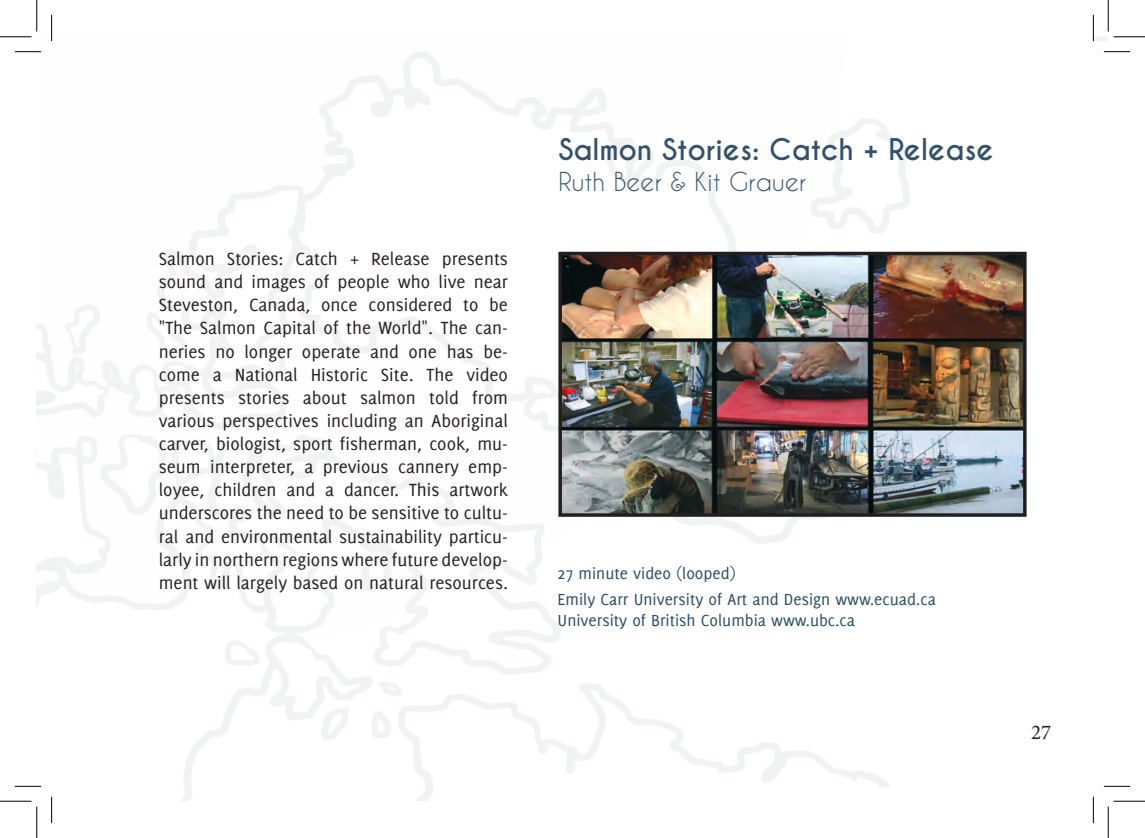
<style>
.page{position:relative;width:1145px;height:838px;background:#fff}
.page>*{position:absolute;margin:0;border:0;box-sizing:border-box;transform-origin:0 0}
.t1{font:700 28px "Caviar Dreams";color:#34516b}
.t2{font:24.5px "Caviar Dreams";color:#34516b}
.t3{font:21px "Minion Pro";color:#231f20}
.t4{font:19.25px/23.1px "Delicious";color:#231f20;text-align:justify}
.t5{font:17.5px/21px "Delicious";color:#294b66}
</style>
<div class="page">
<img style="left:37px;top:37px;width:1071px;height:764px">
<img style="left:563px;top:257px;width:459px;height:254px">
<div style="left:558px;top:252px;width:469px;height:264px;border:4px solid #231f20"></div>
<hr style="left:15px;top:51px;width:26px;height:2px;background:#fff">
<hr style="left:1104px;top:51px;width:26px;height:2px;background:#fff">
<hr style="left:15px;top:785px;width:26px;height:2px;background:#fff">
<hr style="left:1104px;top:785px;width:26px;height:2px;background:#fff">
<hr style="left:51px;top:15px;width:2px;height:26px;background:#fff">
<hr style="left:51px;top:796px;width:2px;height:27px;background:#fff">
<hr style="left:1092px;top:15px;width:2px;height:26px;background:#fff">
<hr style="left:1092px;top:796px;width:2px;height:27px;background:#fff">
<svg style="left:15px;top:51px;width:26px;height:1px"></svg>
<svg style="left:1104px;top:51px;width:26px;height:1px"></svg>
<svg style="left:15px;top:786px;width:26px;height:1px"></svg>
<svg style="left:1104px;top:786px;width:26px;height:1px"></svg>
<svg style="left:51px;top:15px;width:1px;height:26px"></svg>
<svg style="left:51px;top:796px;width:1px;height:27px"></svg>
<svg style="left:1093px;top:15px;width:1px;height:26px"></svg>
<svg style="left:1093px;top:796px;width:1px;height:27px"></svg>
<hr style="left:0;top:36px;width:32px;height:1px;background:#000">
<hr style="left:1113px;top:36px;width:31px;height:1px;background:#000">
<hr style="left:0;top:800px;width:32px;height:1px;background:#000">
<hr style="left:1113px;top:800px;width:31px;height:1px;background:#000">
<hr style="left:36px;top:1px;width:1px;height:30px;background:#000">
<hr style="left:36px;top:806px;width:1px;height:31px;background:#000">
<hr style="left:1108px;top:1px;width:1px;height:30px;background:#000">
<hr style="left:1108px;top:806px;width:1px;height:31px;background:#000">
<p class="t4" style="left:159px;top:247px;width:351px">Salmon Stories: Catch + Release presents sound and images of people who live near Steveston, Canada, once considered to be "The Salmon Capital of the World". The can&shy;neries no longer operate and one has be&shy;come a National Historic Site. The video presents stories about salmon told from various perspectives including an Aboriginal carver, biologist, sport fisherman, cook, mu&shy;seum interpreter, a previous cannery emp&shy;loyee, children and a dancer. This artwork underscores the need to be sensitive to cultu&shy;ral and environmental sustainability particu&shy;larly in northern regions where future develop&shy;ment will largely based on natural resources.</p>
<h1 class="t1" style="left:558px;top:132px;width:437px">Salmon Stories: Catch + Release</h1>
<p class="t2" style="left:558px;top:167px;width:249px">Ruth Beer &amp; Kit Grauer</p>
<p class="t5" style="left:558px;top:562px;width:179px">27 minute video (looped)</p>
<p class="t5" style="left:558px;top:588px;width:380px">Emily Carr University of Art and Design www.ecuad.ca<br>University of British Columbia www.ubc.ca</p>
<p class="t3" style="left:1031px;top:717px;width:22px">27</p>
</div>
